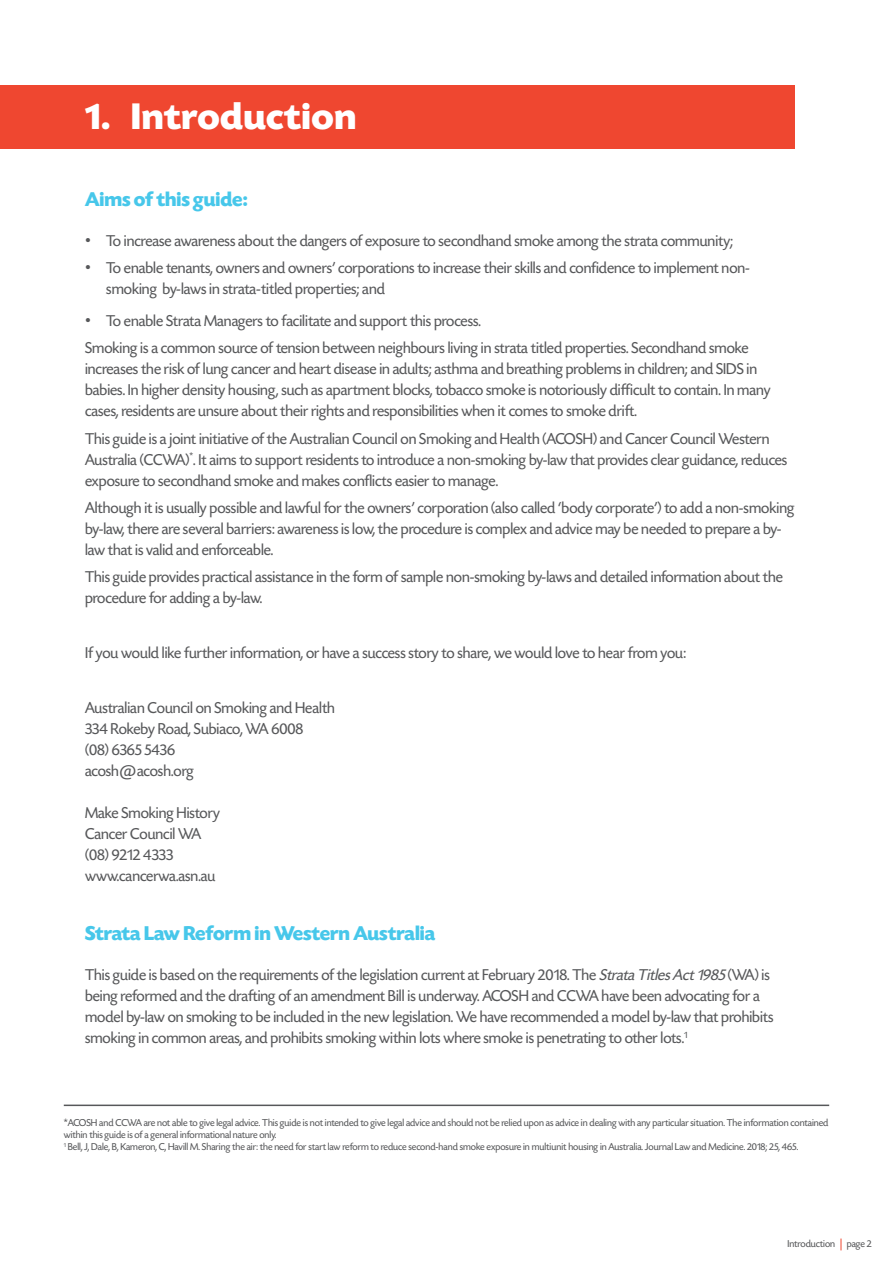
<style>
.page{position:relative;width:893px;height:1263px;background:#fff}
.page>*{position:absolute;margin:0;border:0;box-sizing:border-box;transform-origin:0 0}
.t1{font:700 39px "Today SHOP";letter-spacing:.015em;color:#fff}
.t2{font:700 21px "Today SHOP";color:#47c7ea}
.t3{font:16.5px/21px "Today SHOP";color:#57585a}
.t4{font:10.5px/12px "Today SHOP";color:#57585a}
.s1{font-family:"Arial"}
.s2{font-style:italic}
</style>
<div class="page">
<svg style="left:841px;top:1238px;width:1px;height:12px"></svg>
<hr style="left:64px;top:1104px;width:765px;height:2px;background:#57585a">
<div style="left:0;top:85px;width:794px;height:64px;background:#ef4730"></div>
<h1 class="t1" style="left:85px;top:96px;width:273px">1. Introduction</h1>
<p class="t2" style="left:85px;top:188px;width:164px">Aims of this guide:</p>
<p class="t3" style="left:85px;top:231px;width:650px"><span class="s1">•</span> To increase awareness about the dangers of exposure to secondhand smoke among the strata community;</p>
<p class="t3" style="left:106px;top:258px;width:645px;text-indent:-21px"><span class="s1">•</span> To enable tenants, owners and owners’ corporations to increase their skills and confidence to implement non&shy;smoking by-laws in strata-titled properties; and</p>
<p class="t3" style="left:85px;top:308px;width:665px;line-height:27.3px"><span class="s1">•</span> To enable Strata Managers to facilitate and support this process.<br>Smoking is a common source of tension between neighbours living in strata titled properties. Secondhand smoke</p>
<p class="t3" style="left:85px;top:359px;width:687px">increases the risk of lung cancer and heart disease in adults; asthma and breathing problems in children; and SIDS in babies. In higher density housing, such as apartment blocks, tobacco smoke is notoriously difficult to contain. In many cases, residents are unsure about their rights and responsibilities when it comes to smoke drift.</p>
<p class="t3" style="left:85px;top:428px;width:704px">This guide is a joint initiative of the Australian Council on Smoking and Health (ACOSH) and Cancer Council Western<br>Australia (CCWA)<sup>*</sup>. It aims to support residents to introduce a non-smoking by-law that provides clear guidance, reduces exposure to secondhand smoke and makes conflicts easier to manage.</p>
<p class="t3" style="left:85px;top:498px;width:711px">Although it is usually possible and lawful for the owners’ corporation (also called ‘body corporate’) to add a non-smoking by-law, there are several barriers: awareness is low, the procedure is complex and advice may be needed to prepare a by&shy;law that is valid and enforceable.</p>
<p class="t3" style="left:85px;top:567px;width:699px">This guide provides practical assistance in the form of sample non-smoking by-laws and detailed information about the procedure for adding a by-law.</p>
<p class="t3" style="left:85px;top:643px;width:602px">If you would like further information, or have a success story to share, we would love to hear from you:</p>
<p class="t3" style="left:85px;top:698px;width:251px">Australian Council on Smoking and Health<br>334 Rokeby Road, Subiaco, WA 6008<br>(08) 6365 5436<br>acosh@acosh.org</p>
<p class="t3" style="left:85px;top:803px;width:136px">Make Smoking History<br>Cancer Council WA (08) 9212 4333 www.cancerwa.asn.au</p>
<p class="t2" style="left:85px;top:922px;width:352px">Strata Law Reform in Western Australia</p>
<p class="t3" style="left:85px;top:965px;width:690px">This guide is based on the requirements of the legislation current at February 2018. The <span class="s2">StrataTitlesAct1985</span>(WA) is being reformed and the drafting of an amendment Bill is underway. ACOSH and CCWA have been advocating for a model by-law on smoking to be included in the new legislation. We have recommended a model by-law that prohibits smoking in common areas, and prohibits smoking within lots where smoke is penetrating to other lots.<sup>1</sup></p>
<p class="t4" style="left:64px;top:1117px;width:766px">*ACOSH and CCWA are not able to give legal advice. This guide is not intended to give legal advice and should not be relied upon as advice in dealing with any particular situation. The information contained within this guide is of a general informational nature only.<br><sup>1</sup> Bell, J, Dale, B, Kameron, C, Havill M. Sharing the air: the need for start law reform to reduce second-hand smoke exposure in multiunit housing in Australia. Journal Law and Medicine. 2018; 25, 465.</p>
<p class="t4" style="left:788px;top:1238px;width:86px">Introduction page 2</p>
</div>
